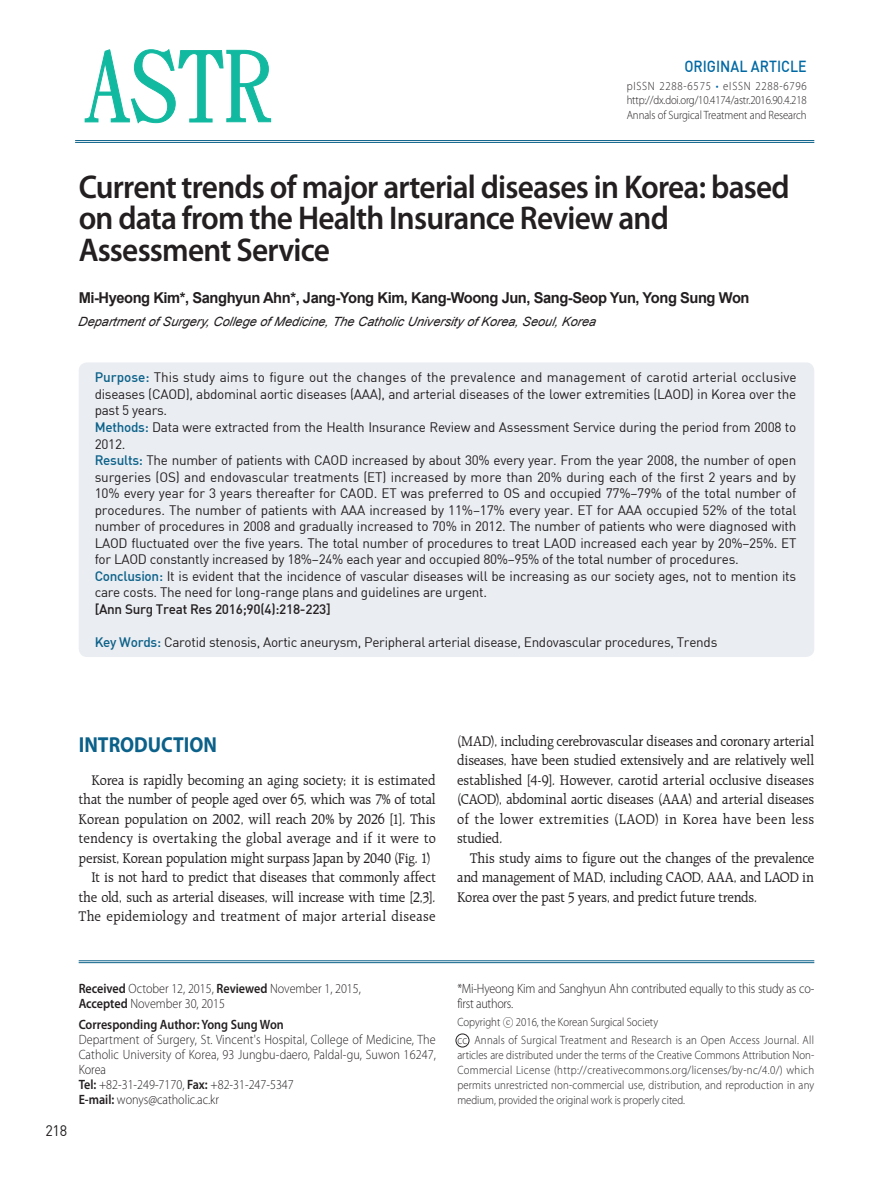
<style>
.page{position:relative;width:893px;height:1191px;background:#fff}
.page>*{position:absolute;margin:0;border:0;box-sizing:border-box;transform-origin:0 0}
.t1{font:600 33px/31.5px "Myriad Pro";letter-spacing:-.025em;color:#231f20;scale:.95 1}
.t2{font:700 21.75px "Myriad Pro";color:#0b6189;scale:.9 1}
.t3{font:15.75px "Dinmed";color:#0069a4;scale:.9 1}
.t4{font:15px/19.5px "Raleigh BT";letter-spacing:-.005em;color:#231f20;text-align:justify;scale:.94 1}
.t5{font:700 15px "Arial";letter-spacing:-.03em;color:#231f20}
.t6{font:15px "Raleigh BT";letter-spacing:.015em;color:#231f20;scale:.94 1}
.t7{font:15px "Dinreg";color:#231f20;scale:.95 1}
.t8{font:13.5px/16.5px "Dinreg";letter-spacing:-.02em;color:#231f20}
.t9{font:300 13.5px/15px "Myriad Pro";color:#231f20;scale:.9 1}
.t10{font:300 13.5px/15px "Myriad Pro";letter-spacing:-.02em;color:#231f20;scale:.9 1}
.t11{font:13.5px "Dinmed";letter-spacing:-.02em;color:#231f20}
.t12{font:600 13.5px "Myriad Pro";color:#231f20;scale:.9 1}
.t13{font:italic 12.75px "Arial";color:#231f20}
.t14{font:300 12px/15px "Myriad Pro";color:#231f20;text-align:justify;scale:.9 1}
.t15{font:300 12px/18px "Myriad Pro";letter-spacing:.025em;color:#231f20;scale:.9 1}
.s1{font-size:12.45px;color:#0069a4}
.s2{font-family:"Dinmed";color:#0b6189}
.s3{font-weight:600}
.s4{font-family:"Ymjo 420";font-weight:400}
</style>
<div class="page">
<svg style="left:84px;top:49px;width:188px;height:75px"></svg>
<hr style="left:75px;top:140px;width:739px;height:1px;background:#0b6189">
<hr style="left:75px;top:142px;width:739px;height:1px;background:#0b6189">
<div style="left:79px;top:362px;width:735px;height:295px;background:#eaedf2;border-radius:9px"></div>
<hr style="left:79px;top:960px;width:735px;height:1px;background:#0b6189">
<hr style="left:79px;top:962px;width:735px;height:1px;background:#0b6189">
<div style="left:456px;top:1033px;width:13px;height:14px;border:1px solid #231f20;border-radius:50%"></div>
<p class="t3" style="left:684px;top:56px;width:138px">ORIGINAL ARTICLE</p>
<p class="t14" style="left:627px;top:78px;width:202px">pISSN 2288-6575 <span class="s1">•</span> eISSN 2288-6796 http://dx.doi.org/10.4174/astr.2016.90.4.218<br>Annals of Surgical Treatment and Research</p>
<h1 class="t1" style="left:79px;top:170px;width:750px">Current trends of major arterial diseases in Korea: based on data from the Health Insurance Review and<br>Assessment Service</h1>
<p class="t5" style="left:79px;top:288px;width:672px">Mi-Hyeong Kim*, Sanghyun Ahn*, Jang-Yong Kim, Kang-Woong Jun, Sang-Seop Yun, Yong Sung Won</p>
<p class="t13" style="left:78px;top:313px;width:522px">Department of Surgery,College of Medicine,The Catholic University of Korea,Seoul,Korea</p>
<p class="t8" style="left:95px;top:369px;width:703px"><span class="s2">Purpose:</span> This study aims to figure out the changes of the prevalence and management of carotid arterial occlusive diseases (CAOD), abdominal aortic diseases (AAA), and arterial diseases of the lower extremities (LAOD) in Korea over the past 5 years.<br><span class="s2">Methods:</span> Data were extracted from the Health Insurance Review and Assessment Service during the period from 2008 to 2012.<br><span class="s2">Results:</span> The number of patients with CAOD increased by about 30% every year. From the year 2008, the number of open surgeries (OS) and endovascular treatments (ET) increased by more than 20% during each of the first 2 years and by 10% every year for 3 years thereafter for CAOD. ET was preferred to OS and occupied 77%–79% of the total number of procedures. The number of patients with AAA increased by 11%–17% every year. ET for AAA occupied 52% of the total number of procedures in 2008 and gradually increased to 70% in 2012. The number of patients who were diagnosed with LAOD fluctuated over the five years. The total number of procedures to treat LAOD increased each year by 20%–25%. ET for LAOD constantly increased by 18%–24% each year and occupied 80%–95% of the total number of procedures.<br><span class="s2">Conclusion:</span> It is evident that the incidence of vascular diseases will be increasing as our society ages, not to mention its care costs. The need for long-range plans and guidelines are urgent.</p>
<p class="t11" style="left:95px;top:600px;width:238px">[Ann Surg Treat Res 2016;90(4):218-223]</p>
<p class="t8" style="left:95px;top:633px;width:624px"><span class="s2">Key Words:</span> Carotid stenosis, Aortic aneurysm, Peripheral arterial disease, Endovascular procedures, Trends</p>
<h2 class="t2" style="left:79px;top:730px;width:155px">INTRODUCTION</h2>
<p class="t4" style="left:91px;top:770px;width:368px">Korea is rapidly becoming an aging society; it is estimated</p>
<p class="t4" style="left:79px;top:789px;width:381px">that the number of people aged over 65, which was 7% of total</p>
<p class="t4" style="left:79px;top:809px;width:381px">Korean population on 2002, will reach 20% by 2026 [1]. This</p>
<p class="t4" style="left:79px;top:828px;width:381px">tendency is overtaking the global average and if it were to</p>
<p class="t4" style="left:79px;top:848px;width:376px">persist, Korean population might surpass Japan by 2040 (Fig. 1)</p>
<p class="t4" style="left:91px;top:867px;width:368px">It is not hard to predict that diseases that commonly affect</p>
<p class="t4" style="left:79px;top:887px;width:381px">the old, such as arterial diseases, will increase with time [2,3].</p>
<p class="t6" style="left:79px;top:907px;width:381px">The epidemiology and treatment of major arterial disease</p>
<p class="t4" style="left:457px;top:731px;width:381px">(MAD), including cerebrovascular diseases and coronary arterial diseases, have been studied extensively and are relatively well established [4-9]. However, carotid arterial occlusive diseases (CAOD), abdominal aortic diseases (AAA) and arterial diseases of the lower extremities (LAOD) in Korea have been less studied.</p>
<p class="t4" style="left:457px;top:848px;width:382px;text-indent:13px">This study aims to figure out the changes of the prevalence and management of MAD, including CAOD, AAA, and LAOD in Korea over the past 5 years, and predict future trends.</p>
<p class="t7" style="left:46px;top:1121px;width:24px">218</p>
<p class="t9" style="left:79px;top:981px;width:315px"><span class="s3">Received</span> October 12, 2015, <span class="s3">Reviewed</span> November 1, 2015,<br><span class="s3">Accepted</span> November 30, 2015</p>
<p class="t12" style="left:79px;top:1015px;width:229px">Corresponding Author: Yong Sung Won</p>
<p class="t9" style="left:79px;top:1032px;width:398px">Department of Surgery, St. Vincent's Hospital, College of Medicine, The Catholic University of Korea, 93 Jungbu-daero, Paldal-gu, Suwon 16247, Korea<br><span class="s3">Tel:</span> +82-31-249-7170, <span class="s3">Fax:</span> +82-31-247-5347<br><span class="s3">E-mail:</span> wonys@catholic.ac.kr</p>
<p class="t10" style="left:457px;top:981px;width:398px">*Mi-Hyeong Kim and Sanghyun Ahn contributed equally to this study as co&shy;first authors.</p>
<p class="t15" style="left:457px;top:1013px;width:398px">Copyright <span class="s4">ⓒ</span> 2016, the Korean Surgical Society<br>cc Annals of Surgical Treatment and Research is an Open Access Journal. All</p>
<p class="t14" style="left:457px;top:1047px;width:398px">articles are distributed under the terms of the Creative Commons Attribution Non-Commercial License (http://creativecommons.org/licenses/by-nc/4.0/) which permits unrestricted non-commercial use, distribution, and reproduction in any medium, provided the original work is properly cited.</p>
</div>
